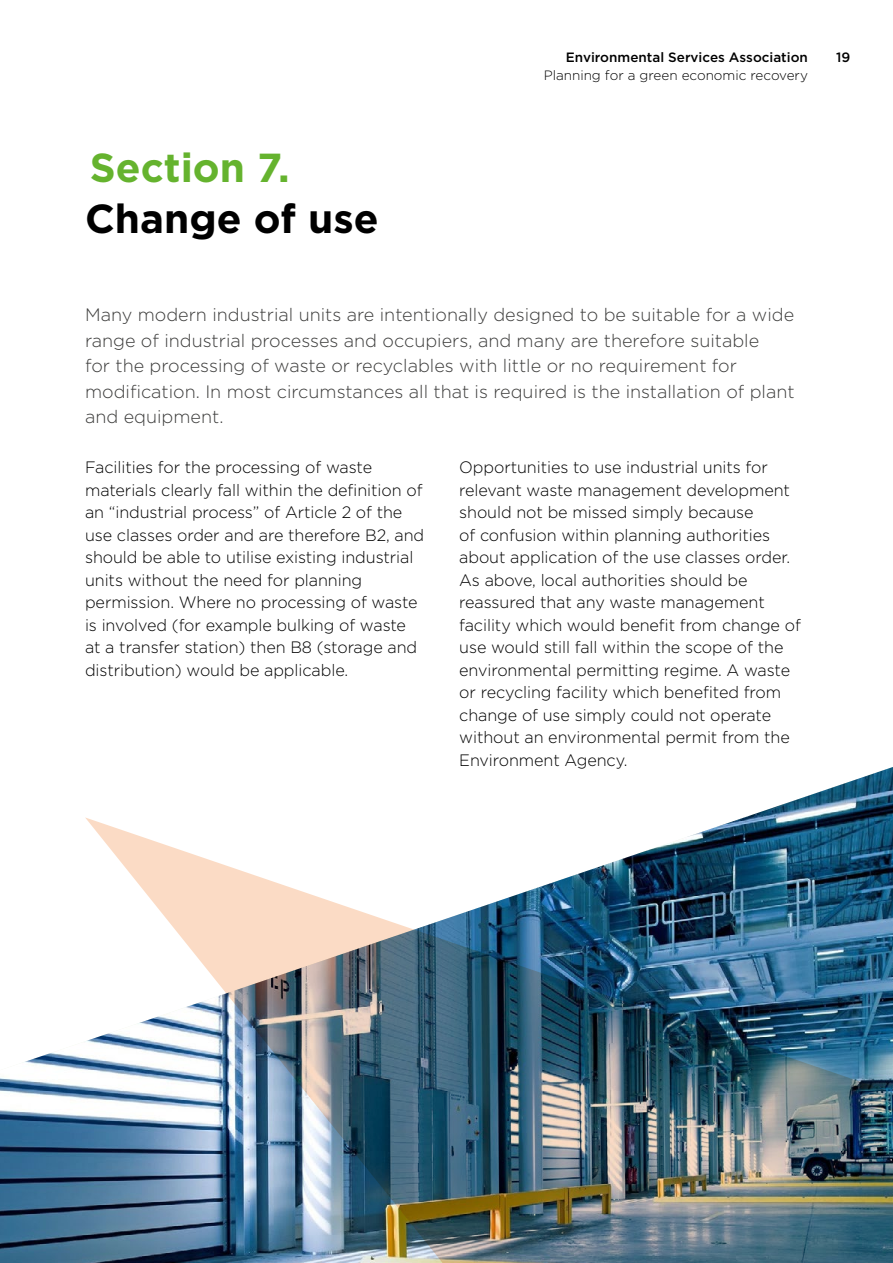
<style>
.page{position:relative;width:893px;height:1263px;background:#fff}
.page>*{position:absolute;margin:0;border:0;box-sizing:border-box;transform-origin:0 0}
.t1{font:700 40.5px/51px "Gotham";color:#000}
.Intro_para_12pt{font:300 18px/25.5px "Gotham";color:#3c3c3b}
.t2{font:300 16.5px/22.5px "Gotham";letter-spacing:-.005em;color:#000}
.t3{font:500 13.5px "Gotham";color:#000}
.t4{font:300 13.5px "Gotham";color:#000}
.s1{color:#65b32e}
</style>
<div class="page">
<img style="left:0;top:767px;width:893px;height:496px">
<img style="left:85px;top:817px;width:808px;height:446px">
<p class="t1" style="left:85px;top:141px;width:295px"><span class="s1">Section 7.<br></span>Change of use</p>
<p class="t3" style="left:566px;top:50px;width:244px">Environmental Services Association</p>
<p class="t4" style="left:544px;top:68px;width:266px">Planning for a green economic recovery</p>
<p class="Intro_para_12pt" style="left:85px;top:302px;width:711px">Many modern industrial units are intentionally designed to be suitable for a wide range of industrial processes and occupiers, and many are therefore suitable<br>for the processing of waste or recyclables with little or no requirement for modification. In most circumstances all that is required is the installation of plant and equipment.</p>
<p class="t2" style="left:85px;top:456px;width:341px">Facilities for the processing of waste materials clearly fall within the definition of an “industrial process” of Article 2 of the use classes order and are therefore B2, and should be able to utilise existing industrial units without the need for planning permission. Where no processing of waste is involved (for example bulking of waste at a transfer station) then B8 (storage and distribution) would be applicable.</p>
<p class="t2" style="left:459px;top:456px;width:343px">Opportunities to use industrial units for relevant waste management development should not be missed simply because<br>of confusion within planning authorities about application of the use classes order.<br>As above, local authorities should be reassured that any waste management facility which would benefit from change of use would still fall within the scope of the environmental permitting regime. A waste or recycling facility which benefited from change of use simply could not operate without an environmental permit from the Environment Agency.</p>
<p class="t3" style="left:836px;top:50px;width:16px">19</p>
</div>
